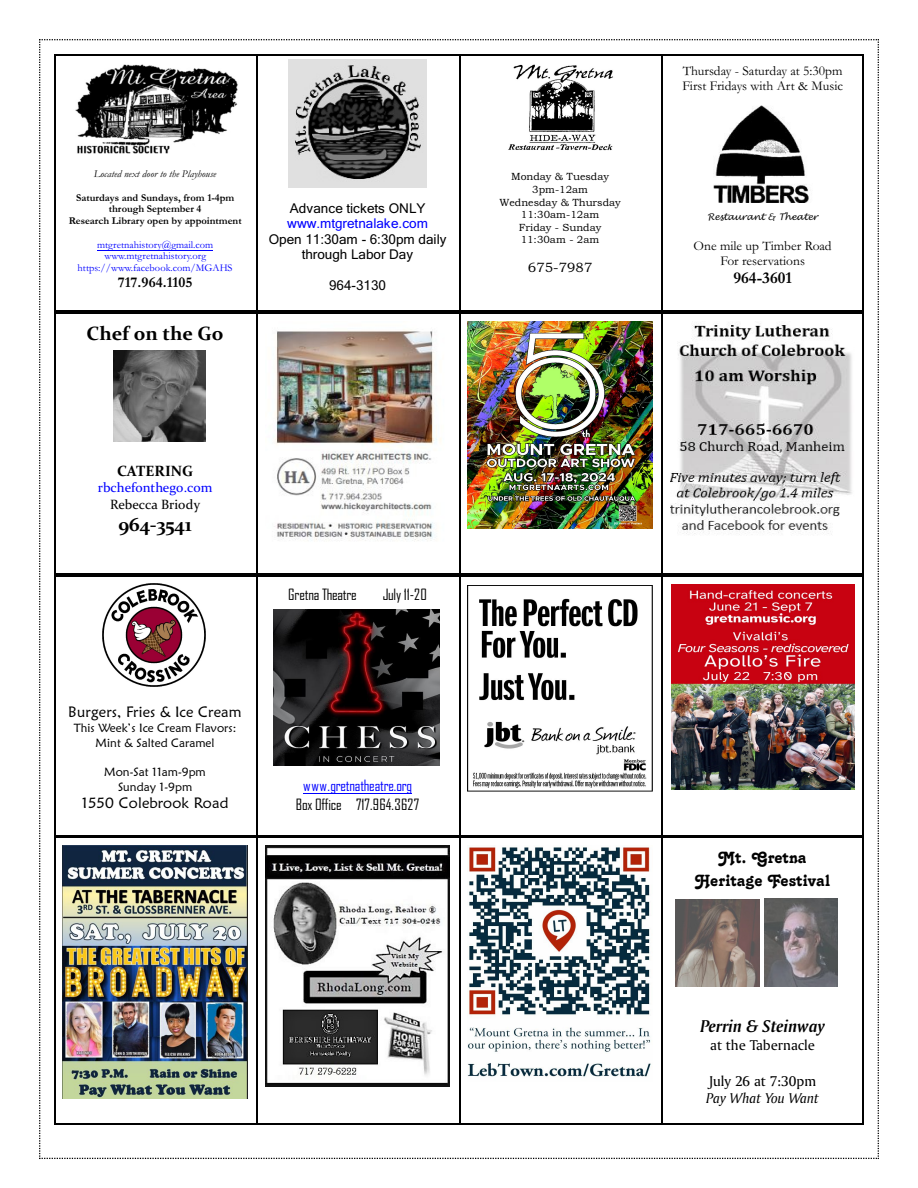
<style>
.page{position:relative;width:918px;height:1188px;background:#fff}
.page>*{position:absolute;margin:0;border:0;box-sizing:border-box;transform-origin:0 0}
.t1{font:21px/23.1px "Tango BT";color:#000;text-align:center}
.t2{font:700 19.5px "Constantia";color:#000}
.t3{font:italic 18px "Amerigo BT Roman A,Bold";color:#000}
.t4{font:700 16.5px "Garamond";color:#000}
.t5{font:15px "Agency FB";letter-spacing:-.01em;color:#000}
.t6{font:15px "Amerigo BT Roman A";color:#000}
.t7{font:italic 15px "Maiandra GD";letter-spacing:.01em;color:#000}
.t8{font:15px "Agency FB";letter-spacing:-.015em;color:#00f}
.t9{font:15px "Maiandra GD";letter-spacing:.01em;color:#000}
.t10{font:15px "Amerigo BT Roman A,Italic";color:#000}
.t11{font:700 15px "Garamond";color:#000}
.t12{font:700 15px "Constantia";color:#000}
.t13{font:13.5px/15.3px "Garamond";color:#000}
.t14{font:13.5px/15.3px "Microsoft Sans Serif";color:#000;text-align:center}
.t15{font:13.5px "Microsoft Sans Serif";color:#00f}
.t16{font:13.5px "Constantia";color:#00f}
.t17{font:13.5px "Constantia";color:#000}
.t18{font:13.5px "Bookman Old Style";letter-spacing:.005em;color:#000}
.t19{font:12px/14.5px "Maiandra GD";color:#000;text-align:center}
.t20{font:700 10.5px/11.7px "Garamond";color:#000;text-align:center}
.t21{font:10.5px/11.7px "Garamond";color:#00f;text-align:center}
.t22{font:10.5px/12.6px "Bookman Old Style";color:#000;text-align:center}
.t23{font:italic 10.5px "Garamond";color:#000}
.t24{font:italic 9px "Lucida Handwriting";color:#000}
</style>
<div class="page">
<img style="left:39px;top:39px;width:840px;height:1120px">
<hr style="left:113px;top:250px;width:44px;height:1px;background:#00f">
<hr style="left:158px;top:250px;width:55px;height:1px;background:#00f">
<hr style="left:303px;top:793px;width:109px;height:1px;background:#00f">
<img style="left:114px;top:351px;width:92px;height:90px">
<p class="t23" style="left:94px;top:170px;width:124px">Located next door to the Playhouse</p>
<p class="t20" style="left:69px;top:193px;width:174px">Saturdays and Sundays, from 1-4pm through September 4<br>Research Library open by appointment</p>
<p class="t21" style="left:78px;top:240px;width:157px">mtgretnahistory@gmail.com www.mtgretnahistory.org https://www.facebook.com/MGAHS</p>
<p class="t11" style="left:118px;top:277px;width:76px">717.964.1105</p>
<h2 class="t2" style="left:87px;top:325px;width:139px">Chef on the Go</h2>
<p class="t14" style="left:290px;top:202px;width:137px">Advance tickets ONLY</p>
<p class="t15" style="left:287px;top:219px;width:142px">www.mtgretnalake.com</p>
<p class="t14" style="left:269px;top:233px;width:179px">Open 11:30am - 6:30pm daily through Labor Day</p>
<p class="t14" style="left:329px;top:278px;width:59px">964-3130</p>
<p class="t12" style="left:117px;top:464px;width:78px">CATERING</p>
<p class="t16" style="left:98px;top:482px;width:116px">rbchefonthego.com</p>
<p class="t17" style="left:110px;top:499px;width:92px">Rebecca Briody</p>
<h2 class="t2" style="left:118px;top:516px;width:75px">964-3541</h2>
<p class="t7" style="left:68px;top:706px;width:175px">Burgers, Fries &amp; Ice Cream</p>
<p class="t19" style="left:74px;top:722px;width:164px">This Week’s Ice Cream Flavors:<br>Mint &amp; Salted Caramel</p>
<p class="t19" style="left:104px;top:766px;width:103px">Mon-Sat 11am-9pm<br>Sunday 1-9pm</p>
<p class="t9" style="left:82px;top:796px;width:148px">1550 Colebrook Road</p>
<p class="t5" style="left:288px;top:588px;width:70px">Gretna Theatre</p>
<p class="t5" style="left:383px;top:588px;width:46px">July 11-20</p>
<p class="t8" style="left:303px;top:779px;width:110px">www.gretnatheatre.org</p>
<p class="t5" style="left:296px;top:798px;width:125px">Box Office 717.964.3627</p>
<p class="t22" style="left:500px;top:171px;width:123px">Monday &amp; Tuesday<br>3pm-12am<br>Wednesday &amp; Thursday<br>11:30am-12am<br>Friday - Sunday<br>11:30am - 2am</p>
<p class="t18" style="left:528px;top:262px;width:66px">675-7987</p>
<p class="t13" style="left:682px;top:64px;width:162px">Thursday - Saturday at 5:30pm<br>First Fridays with Art &amp; Music</p>
<p class="t24" style="left:707px;top:212px;width:112px">Restaurant &amp; Theater</p>
<p class="t13" style="left:694px;top:239px;width:140px;text-align:center">One mile up Timber Road<br>For reservations</p>
<p class="t4" style="left:734px;top:272px;width:60px">964-3601</p>
<h1 class="t1" style="left:695px;top:846px;width:137px">Mt. Gretna<br>Heritage Festival</h1>
<h3 class="t3" style="left:700px;top:1018px;width:126px">Perrin &amp; Steinway</h3>
<p class="t6" style="left:710px;top:1039px;width:106px">at the Tabernacle</p>
<p class="t6" style="left:709px;top:1074px;width:109px">July 26 at 7:30pm</p>
<p class="t10" style="left:706px;top:1092px;width:114px">Pay What You Want</p>
</div>
